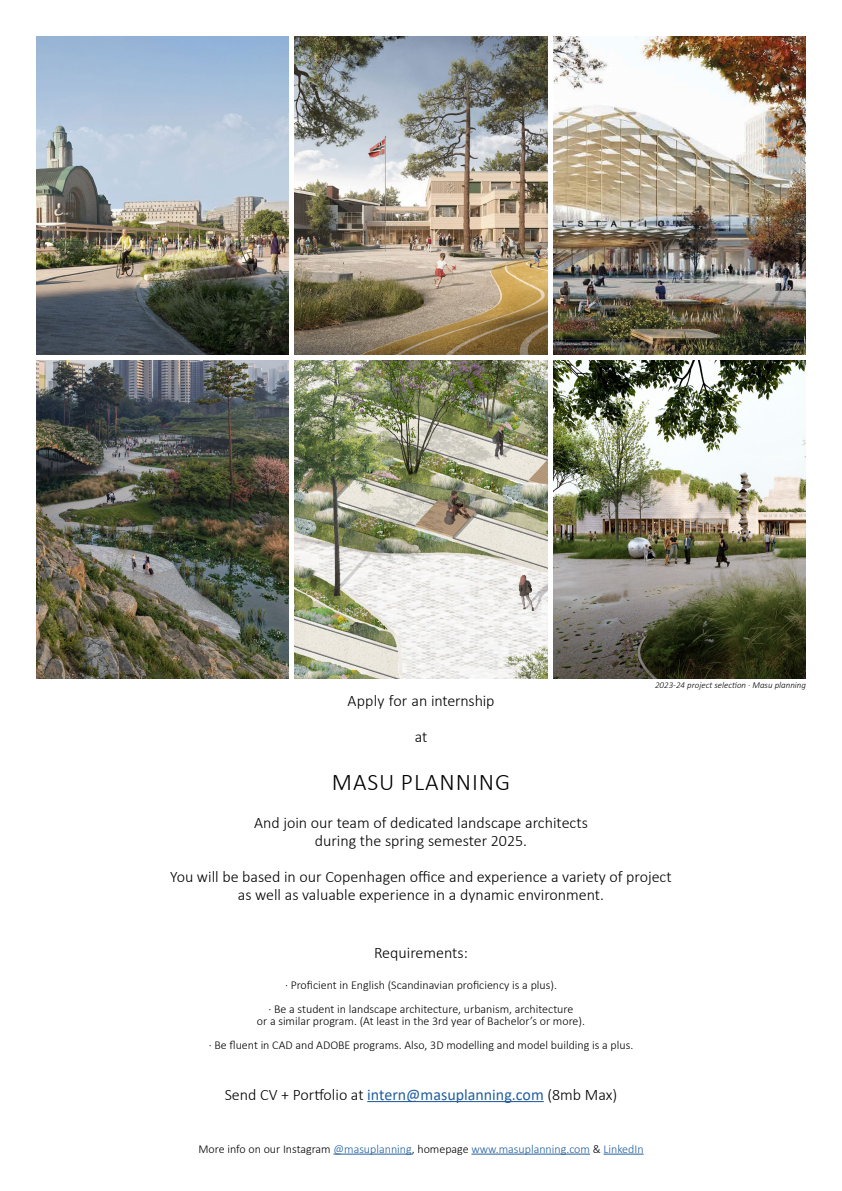
<style>
.page{position:relative;width:842px;height:1191px;background:#fff}
.page>*{position:absolute;margin:0;border:0;box-sizing:border-box;transform-origin:0 0}
.t1{font:300 24px "Calibri";letter-spacing:.04em;color:#000}
.t2{font:300 16px/18px "Calibri";color:#000;text-align:center}
.t3{font:300 12px/24px "Calibri";color:#000;text-align:center}
.t4{font:300 12px "Calibri";color:#215e9e}
.t5{font:italic 300 9px "Calibri";color:#000}
.s1{font-weight:400;color:#215e9e}
.s2{color:#000}
</style>
<div class="page">
<hr style="left:367px;top:1101px;width:177px;height:1px;background:#215e9e">
<hr style="left:333px;top:1153px;width:79px;height:1px;background:#215e9e">
<hr style="left:471px;top:1153px;width:119px;height:1px;background:#215e9e">
<hr style="left:603px;top:1153px;width:41px;height:1px;background:#215e9e">
<img style="left:554px;top:36px;width:252px;height:319px">
<img style="left:295px;top:360px;width:252px;height:319px">
<img style="left:36px;top:360px;width:252px;height:319px">
<img style="left:36px;top:36px;width:252px;height:319px">
<img style="left:554px;top:360px;width:252px;height:319px">
<img style="left:295px;top:36px;width:252px;height:319px">
<p class="t5" style="left:655px;top:679px;width:152px">2023-24 project selection · Masu planning</p>
<p class="t2" style="left:347px;top:691px;width:149px">Apply for an internship</p>
<p class="t2" style="left:415px;top:727px;width:14px">at</p>
<h1 class="t1" style="left:332px;top:767px;width:180px">MASU PLANNING</h1>
<p class="t2" style="left:254px;top:814px;width:335px">And join our team of dedicated landscape architects during the spring semester 2025.</p>
<p class="t2" style="left:170px;top:868px;width:503px">You will be based in our Copenhagen office and experience a variety of project as well as valuable experience in a dynamic environment.</p>
<p class="t2" style="left:374px;top:943px;width:95px">Requirements:</p>
<p class="t3" style="left:269px;top:973px;width:306px">· Proficient in English (Scandinavian proficiency is a plus).<br>· Be a student in landscape architecture, urbanism, architecture</p>
<p class="t3" style="left:209px;top:1009px;width:426px">or a similar program. (At least in the 3rd year of Bachelor’s or more).<br>· Be fluent in CAD and ADOBE programs. Also, 3D modelling and model building is a plus.</p>
<p class="t2" style="left:225px;top:1085px;width:394px">Send CV + Portfolio at <span class="s1">intern@masuplanning.com</span> (8mb Max)</p>
<p class="t4" style="left:198px;top:1141px;width:447px"><span class="s2">More info on our Instagram</span> @masuplanning<span class="s2">, homepage</span> www.masuplanning.com <span class="s2">&amp;</span> LinkedIn</p>
</div>
